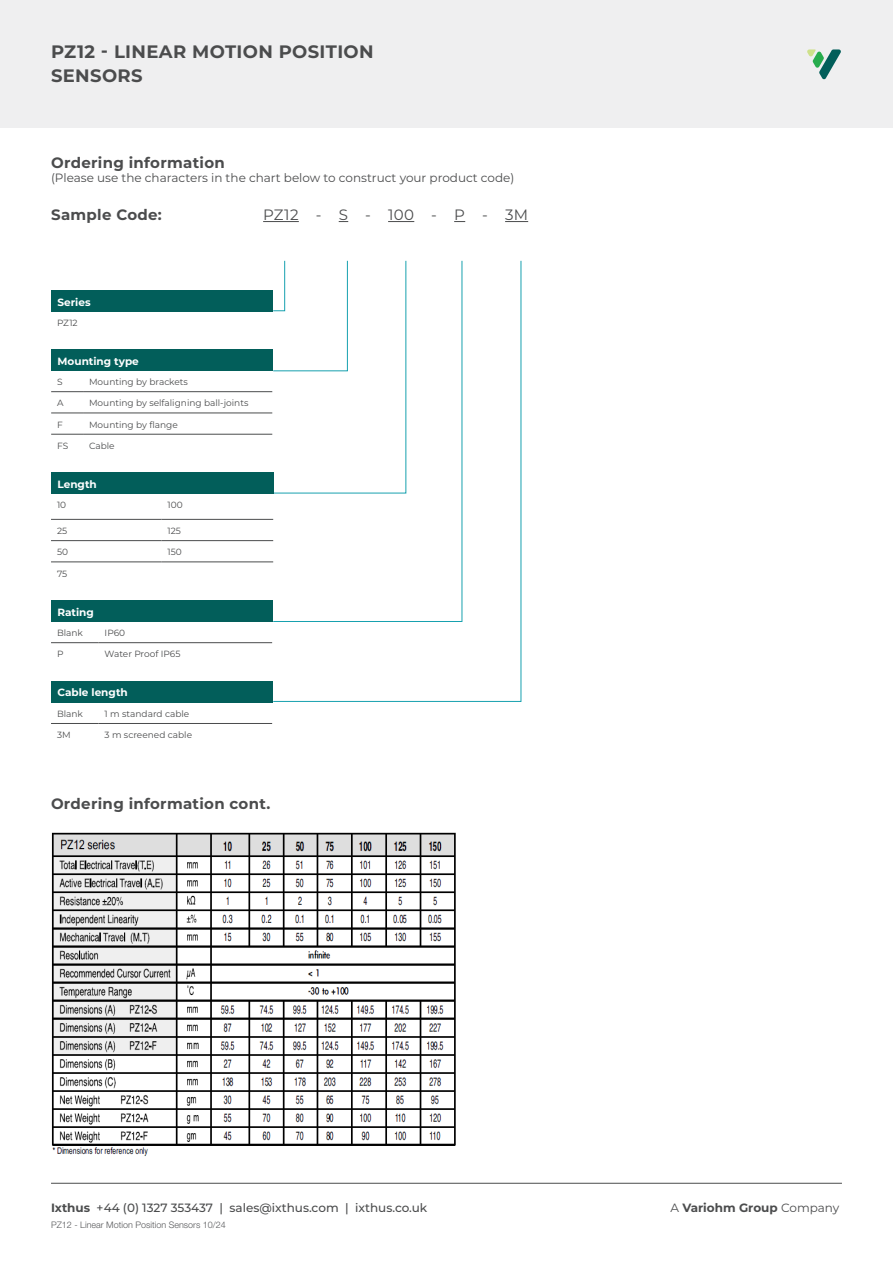
<style>
.page{position:relative;width:893px;height:1263px;background:#fff}
.page>*{position:absolute;margin:0;border:0;box-sizing:border-box;transform-origin:0 0}
.t1{font:700 18px/24px "Montserrat";letter-spacing:.02em;color:#4b4c4d}
.body_copy{font:700 15px "Montserrat";letter-spacing:.02em;color:#4b4c4d}
.body_copy-2{font:15px "Montserrat";letter-spacing:.02em;color:#4b4c4d}
.body_copy-3{font:12px "Montserrat";color:#4b4c4d}
.t2{font:500 12px "Montserrat";color:#4b4c4d}
.t3{font:700 12px "Montserrat";color:#4b4c4d}
.body_copy-4{font:700 10.5px "Montserrat";color:#fff}
.body_copy-5{font:9px "Montserrat";color:#4b4c4d}
.t4{font:300 9px "Helvetica Neue LT Pro";color:#57585a}
.s1{font-weight:700}
.s2{font-weight:400}
</style>
<div class="page">
<div style="left:0;top:0;width:893px;height:128px;background:#efeff0"></div>
<hr style="left:51px;top:1183px;width:791px;height:1px;background:#4b4c4d">
<svg style="left:807px;top:49px;width:34px;height:31px"></svg>
<hr style="left:263px;top:221px;width:36px;height:1px;background:#4b4c4d">
<svg style="left:388px;top:221px;width:26px;height:1px"></svg>
<svg style="left:505px;top:221px;width:23px;height:1px"></svg>
<div style="left:51px;top:290px;width:221px;height:22px;background:#025e5a"></div>
<div style="left:51px;top:472px;width:222px;height:22px;background:#025e5a"></div>
<hr style="left:51px;top:519px;width:111px;height:1px;background:#4b4c4d">
<hr style="left:162px;top:519px;width:111px;height:1px;background:#4b4c4d">
<hr style="left:51px;top:540px;width:111px;height:1px;background:#4b4c4d">
<hr style="left:162px;top:540px;width:111px;height:1px;background:#4b4c4d">
<hr style="left:51px;top:562px;width:111px;height:1px;background:#4b4c4d">
<hr style="left:162px;top:562px;width:111px;height:1px;background:#4b4c4d">
<svg style="left:273px;top:260px;width:248px;height:442px"></svg>
<div style="left:51px;top:349px;width:221px;height:21px;background:#025e5a"></div>
<hr style="left:51px;top:391px;width:32px;height:1px;background:#4b4c4d">
<hr style="left:83px;top:391px;width:189px;height:1px;background:#4b4c4d">
<hr style="left:51px;top:413px;width:32px;height:1px;background:#4b4c4d">
<hr style="left:83px;top:413px;width:189px;height:1px;background:#4b4c4d">
<hr style="left:51px;top:434px;width:32px;height:1px;background:#4b4c4d">
<hr style="left:83px;top:434px;width:189px;height:1px;background:#4b4c4d">
<div style="left:51px;top:600px;width:221px;height:21px;background:#025e5a"></div>
<hr style="left:51px;top:642px;width:48px;height:1px;background:#4b4c4d">
<hr style="left:99px;top:642px;width:173px;height:1px;background:#4b4c4d">
<div style="left:51px;top:681px;width:221px;height:21px;background:#025e5a"></div>
<hr style="left:51px;top:723px;width:48px;height:1px;background:#4b4c4d">
<hr style="left:99px;top:723px;width:173px;height:1px;background:#4b4c4d">
<img style="left:51px;top:832px;width:405px;height:324px">
<h1 class="t1" style="left:51px;top:39px;width:324px">PZ12 - LINEAR MOTION POSITION<br>SENSORS</h1>
<p class="body_copy" style="left:51px;top:152px;width:175px">Ordering information</p>
<p class="body_copy-3" style="left:51px;top:170px;width:465px">(Please use the characters in the chart below to construct your product code)</p>
<p class="body_copy" style="left:51px;top:204px;width:112px">Sample Code:</p>
<p class="body_copy-2" style="left:263px;top:204px;width:267px">PZ12 - S - 100 - P - 3M</p>
<p class="body_copy-4" style="left:57px;top:295px;width:35px">Series</p>
<p class="body_copy-5" style="left:57px;top:316px;width:22px">PZ12</p>
<p class="body_copy-4" style="left:58px;top:353px;width:83px">Mounting type</p>
<p class="body_copy-5" style="left:57px;top:376px;width:7px">S</p>
<p class="body_copy-5" style="left:89px;top:376px;width:100px">Mounting by brackets</p>
<p class="body_copy-5" style="left:57px;top:397px;width:8px">A</p>
<p class="body_copy-5" style="left:89px;top:397px;width:161px">Mounting by selfaligning ball-joints</p>
<p class="body_copy-5" style="left:57px;top:418px;width:7px">F</p>
<p class="body_copy-5" style="left:89px;top:418px;width:90px">Mounting by flange</p>
<p class="body_copy-5" style="left:57px;top:439px;width:13px">FS</p>
<p class="body_copy-5" style="left:89px;top:439px;width:27px">Cable</p>
<p class="body_copy-4" style="left:57px;top:476px;width:41px">Length</p>
<p class="body_copy-5" style="left:57px;top:499px;width:11px">10</p>
<p class="body_copy-5" style="left:168px;top:499px;width:17px">100</p>
<p class="body_copy-5" style="left:57px;top:525px;width:12px">25</p>
<p class="body_copy-5" style="left:168px;top:525px;width:15px">125</p>
<p class="body_copy-5" style="left:57px;top:546px;width:13px">50</p>
<p class="body_copy-5" style="left:168px;top:546px;width:16px">150</p>
<p class="body_copy-5" style="left:57px;top:567px;width:12px">75</p>
<p class="body_copy-4" style="left:57px;top:604px;width:38px">Rating</p>
<p class="body_copy-5" style="left:57px;top:627px;width:28px">Blank</p>
<p class="body_copy-5" style="left:105px;top:627px;width:22px">IP60</p>
<p class="body_copy-5" style="left:57px;top:648px;width:8px">P</p>
<p class="body_copy-5" style="left:105px;top:648px;width:77px">Water Proof IP65</p>
<p class="body_copy-4" style="left:57px;top:685px;width:72px">Cable length</p>
<p class="body_copy-5" style="left:57px;top:707px;width:28px">Blank</p>
<p class="body_copy-5" style="left:105px;top:707px;width:86px">1 m standard cable</p>
<p class="body_copy-5" style="left:57px;top:729px;width:15px">3M</p>
<p class="body_copy-5" style="left:105px;top:729px;width:89px">3 m screened cable</p>
<p class="body_copy" style="left:51px;top:793px;width:221px">Ordering information cont.</p>
<h3 class="t2" style="left:51px;top:1200px;width:378px"><span class="s1">Ixthus</span> +44 (0) 1327 353437 | sales@ixthus.com | ixthus.co.uk</h3>
<p class="t4" style="left:51px;top:1219px;width:176px">PZ12 - Linear Motion Position Sensors 10/24</p>
<h3 class="t3" style="left:670px;top:1199px;width:170px"><span class="s2">A</span> Variohm Group <span class="s2">Company</span></h3>
</div>
